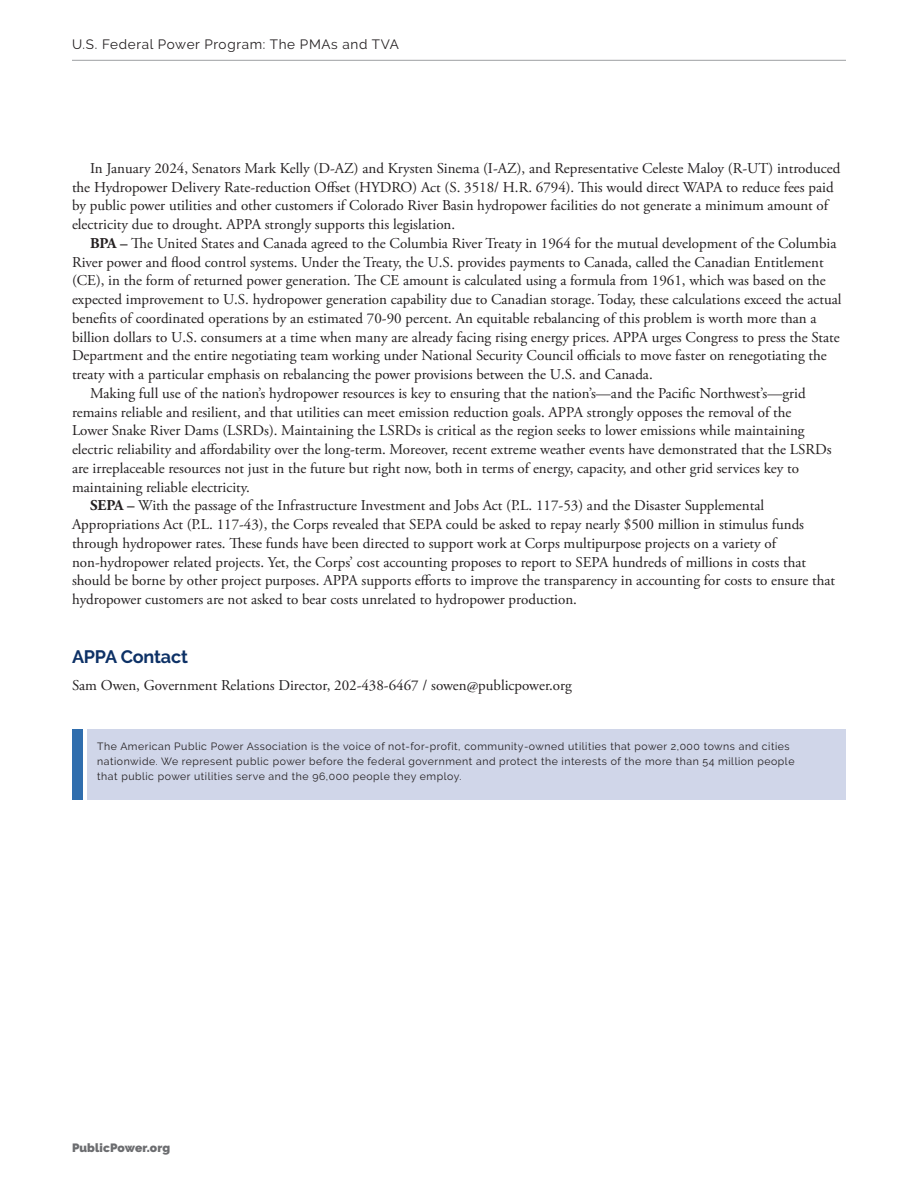
<style>
.page{position:relative;width:918px;height:1188px;background:#fff}
.page>*{position:absolute;margin:0;border:0;box-sizing:border-box;transform-origin:0 0}
.Subhead_1{font:700 18px "Raleway";letter-spacing:-.01em;color:#0d3166}
.Body_Text{font:15px/18.8px "Adobe Garamond Pro";color:#231f20}
.Contacts{font:15px "Adobe Garamond Pro";color:#231f20}
.Sheet_Head{font:13.5px "Raleway";letter-spacing:.05em;color:#231f20}
.t1{font:900 12px "Raleway";letter-spacing:.01em;color:#6c6d70}
.End_Note{font:10.5px/15px "Raleway";letter-spacing:.05em;color:#231f20}
.s1{font-weight:700}
</style>
<div class="page">
<hr style="left:72px;top:60px;width:774px;height:1px;background:#9d9fa2">
<div style="left:87px;top:729px;width:759px;height:70px;background:#d0d6e9"></div>
<div style="left:72px;top:729px;width:11px;height:70px;background:#2f6dad"></div>
<p class="Sheet_Head" style="left:72px;top:36px;width:329px">U.S. Federal Power Program: The PMAs and TVA</p>
<p class="Body_Text" style="left:72px;top:159px;width:770px;text-indent:18px">In January 2024, Senators Mark Kelly (D-AZ) and Krysten Sinema (I-AZ), and Representative Celeste Maloy (R-UT) introduced the Hydropower Delivery Rate-reduction Offset (HYDRO) Act (S. 3518/ H.R. 6794). This would direct WAPA to reduce fees paid by public power utilities and other customers if Colorado River Basin hydropower facilities do not generate a minimum amount of electricity due to drought. APPA strongly supports this legislation.</p>
<p class="Body_Text" style="left:72px;top:234px;width:771px;text-indent:18px"><span class="s1">BPA –</span> The United States and Canada agreed to the Columbia River Treaty in 1964 for the mutual development of the Columbia River power and flood control systems. Under the Treaty, the U.S. provides payments to Canada, called the Canadian Entitlement (CE), in the form of returned power generation. The CE amount is calculated using a formula from 1961, which was based on the expected improvement to U.S. hydropower generation capability due to Canadian storage. Today, these calculations exceed the actual benefits of coordinated operations by an estimated 70-90 percent. An equitable rebalancing of this problem is worth more than a billion dollars to U.S. consumers at a time when many are already facing rising energy prices. APPA urges Congress to press the State Department and the entire negotiating team working under National Security Council officials to move faster on renegotiating the treaty with a particular emphasis on rebalancing the power provisions between the U.S. and Canada.</p>
<p class="Body_Text" style="left:72px;top:384px;width:761px;text-indent:18px">Making full use of the nation’s hydropower resources is key to ensuring that the nation’s—and the Pacific Northwest’s—grid remains reliable and resilient, and that utilities can meet emission reduction goals. APPA strongly opposes the removal of the<br>Lower Snake River Dams (LSRDs). Maintaining the LSRDs is critical as the region seeks to lower emissions while maintaining electric reliability and affordability over the long-term. Moreover, recent extreme weather events have demonstrated that the LSRDs are irreplaceable resources not just in the future but right now, both in terms of energy, capacity, and other grid services key to maintaining reliable electricity.</p>
<p class="Body_Text" style="left:72px;top:497px;width:765px;text-indent:18px"><span class="s1">SEPA –</span> With the passage of the Infrastructure Investment and Jobs Act (P.L. 117-53) and the Disaster Supplemental Appropriations Act (P.L. 117-43), the Corps revealed that SEPA could be asked to repay nearly $500 million in stimulus funds through hydropower rates. These funds have been directed to support work at Corps multipurpose projects on a variety of non-hydropower related projects. Yet, the Corps’ cost accounting proposes to report to SEPA hundreds of millions in costs that should be borne by other project purposes. APPA supports efforts to improve the transparency in accounting for costs to ensure that hydropower customers are not asked to bear costs unrelated to hydropower production.</p>
<p class="Subhead_1" style="left:72px;top:646px;width:117px">APPA Contact</p>
<p class="Contacts" style="left:72px;top:676px;width:501px">Sam Owen, Government Relations Director, 202-438-6467 / sowen@publicpower.org</p>
<p class="End_Note" style="left:97px;top:739px;width:699px">The American Public Power Association is the voice of not-for-profit, community-owned utilities that power 2,000 towns and cities nationwide. We represent public power before the federal government and protect the interests of the more than 54 million people that public power utilities serve and the 96,000 people they employ.</p>
<p class="t1" style="left:72px;top:1140px;width:100px">PublicPower.org</p>
</div>
